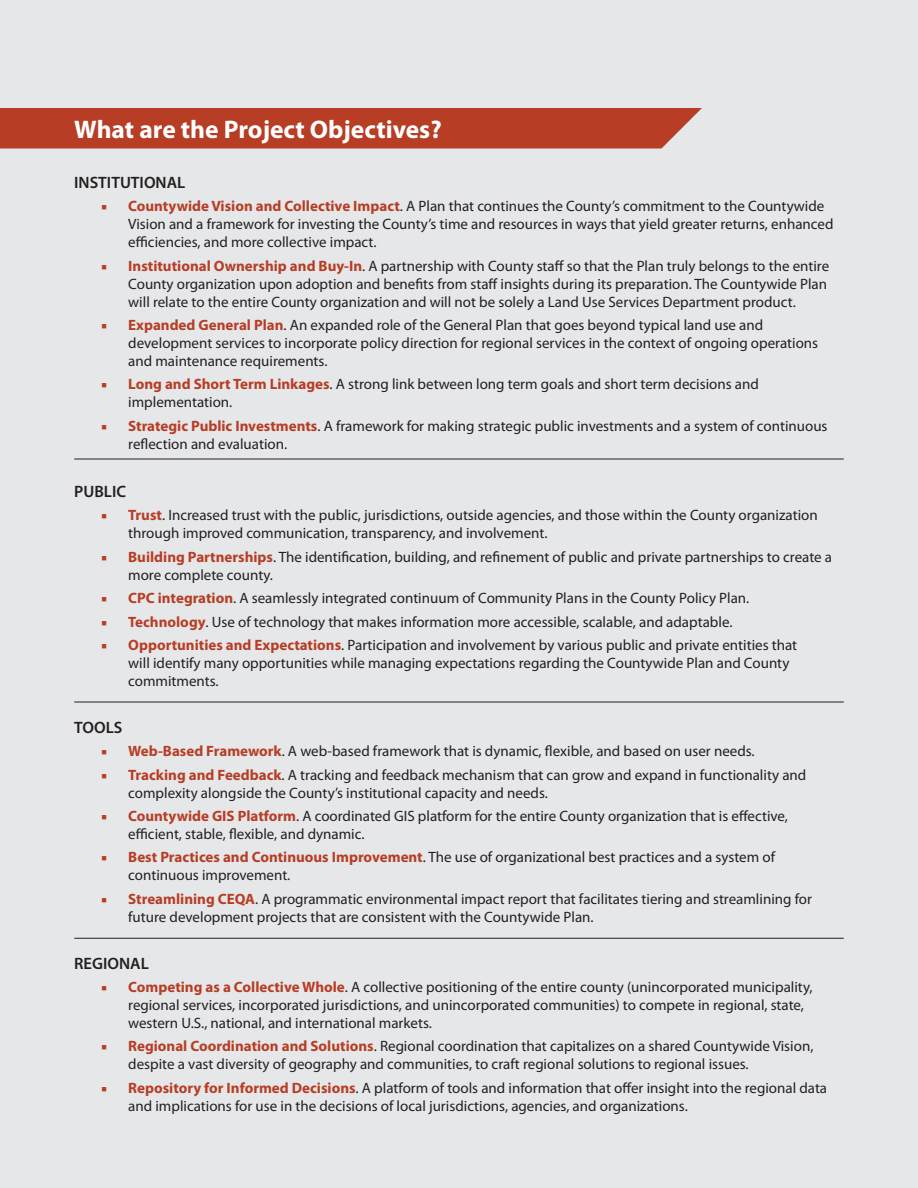
<style>
.page{position:relative;width:918px;height:1188px;background:#e6e7e9}
.page>*{position:absolute;margin:0;border:0;box-sizing:border-box;transform-origin:0 0}
.Heading_1{font:700 25.5px "Myriad Pro";color:#fff}
.Heading_2{font:600 16.5px "Myriad Pro";color:#231f20}
.t1{font:15px/18px "Myriad Pro";color:#231f20}
.s1{font-family:"Minion Pro";color:#b73d25}
.s2{font-weight:700;color:#b73d25}
</style>
<div class="page">
<div style="left:0;top:108px;width:702px;height:40px;background:#b73d25"></div>
<hr style="left:74px;top:459px;width:770px;height:1px;background:#231f20">
<hr style="left:74px;top:702px;width:770px;height:1px;background:#231f20">
<hr style="left:74px;top:938px;width:770px;height:1px;background:#231f20">
<p class="Heading_1" style="left:74px;top:113px;width:369px">What are the Project Objectives?</p>
<p class="Heading_2" style="left:74px;top:172px;width:113px">INSTITUTIONAL</p>
<p class="t1" style="left:128px;top:197px;width:707px;text-indent:-27px"><span class="s1">■</span> <span class="s2">Countywide Vision and Collective Impact</span>. A Plan that continues the County’s commitment to the Countywide<br>Vision and a framework for investing the County’s time and resources in ways that yield greater returns, enhanced efficiencies, and more collective impact.</p>
<p class="t1" style="left:128px;top:256px;width:702px;text-indent:-27px"><span class="s1">■</span> <span class="s2">Institutional Ownership and Buy-In</span>. A partnership with County staff so that the Plan truly belongs to the entire<br>County organization upon adoption and benefits from staff insights during its preparation. The Countywide Plan will relate to the entire County organization and will not be solely a Land Use Services Department product.</p>
<p class="t1" style="left:128px;top:316px;width:691px;text-indent:-27px"><span class="s1">■</span> <span class="s2">Expanded General Plan</span>. An expanded role of the General Plan that goes beyond typical land use and development services to incorporate policy direction for regional services in the context of ongoing operations and maintenance requirements.</p>
<p class="t1" style="left:128px;top:375px;width:632px;text-indent:-27px"><span class="s1">■</span> <span class="s2">Long and Short Term Linkages</span>. A strong link between long term goals and short term decisions and implementation.</p>
<p class="t1" style="left:128px;top:417px;width:701px;text-indent:-27px"><span class="s1">■</span> <span class="s2">Strategic Public Investments</span>. A framework for making strategic public investments and a system of continuous reflection and evaluation.</p>
<p class="Heading_2" style="left:74px;top:481px;width:53px">PUBLIC</p>
<p class="t1" style="left:128px;top:506px;width:691px;text-indent:-27px"><span class="s1">■</span> <span class="s2">Trust</span>. Increased trust with the public, jurisdictions, outside agencies, and those within the County organization through improved communication, transparency, and involvement.</p>
<p class="t1" style="left:128px;top:548px;width:705px;text-indent:-27px"><span class="s1">■</span> <span class="s2">Building Partnerships</span>. The identification, building, and refinement of public and private partnerships to create a more complete county.</p>
<p class="t1" style="left:101px;top:589px;width:650px"><span class="s1">■</span> <span class="s2">CPC integration</span>. A seamlessly integrated continuum of Community Plans in the County Policy Plan.</p>
<p class="t1" style="left:101px;top:612px;width:633px"><span class="s1">■</span> <span class="s2">Technology</span>. Use of technology that makes information more accessible, scalable, and adaptable.</p>
<p class="t1" style="left:128px;top:636px;width:670px;text-indent:-27px"><span class="s1">■</span> <span class="s2">Opportunities and Expectations</span>. Participation and involvement by various public and private entities that will identify many opportunities while managing expectations regarding the Countywide Plan and County commitments.</p>
<p class="Heading_2" style="left:74px;top:717px;width:50px">TOOLS</p>
<p class="t1" style="left:101px;top:742px;width:655px"><span class="s1">■</span> <span class="s2">Web-Based Framework</span>. A web-based framework that is dynamic, flexible, and based on user needs.</p>
<p class="t1" style="left:128px;top:765px;width:680px;text-indent:-27px"><span class="s1">■</span> <span class="s2">Tracking and Feedback</span>. A tracking and feedback mechanism that can grow and expand in functionality and complexity alongside the County’s institutional capacity and needs.</p>
<p class="t1" style="left:128px;top:807px;width:661px;text-indent:-27px"><span class="s1">■</span> <span class="s2">Countywide GIS Platform</span>. A coordinated GIS platform for the entire County organization that is effective, efficient, stable, flexible, and dynamic.</p>
<p class="t1" style="left:128px;top:848px;width:648px;text-indent:-27px"><span class="s1">■</span> <span class="s2">Best Practices and Continuous Improvement</span>. The use of organizational best practices and a system of continuous improvement.</p>
<p class="t1" style="left:128px;top:890px;width:685px;text-indent:-27px"><span class="s1">■</span> <span class="s2">Streamlining CEQA</span>. A programmatic environmental impact report that facilitates tiering and streamlining for future development projects that are consistent with the Countywide Plan.</p>
<p class="Heading_2" style="left:74px;top:953px;width:76px">REGIONAL</p>
<p class="t1" style="left:128px;top:978px;width:686px;text-indent:-27px"><span class="s1">■</span> <span class="s2">Competing as a Collective Whole</span>. A collective positioning of the entire county (unincorporated municipality, regional services, incorporated jurisdictions, and unincorporated communities) to compete in regional, state, western U.S., national, and international markets.</p>
<p class="t1" style="left:128px;top:1037px;width:687px;text-indent:-27px"><span class="s1">■</span> <span class="s2">Regional Coordination and Solutions</span>. Regional coordination that capitalizes on a shared Countywide Vision, despite a vast diversity of geography and communities, to craft regional solutions to regional issues.</p>
<p class="t1" style="left:128px;top:1079px;width:700px;text-indent:-27px"><span class="s1">■</span> <span class="s2">Repository for Informed Decisions</span>. A platform of tools and information that offer insight into the regional data and implications for use in the decisions of local jurisdictions, agencies, and organizations.</p>
</div>
